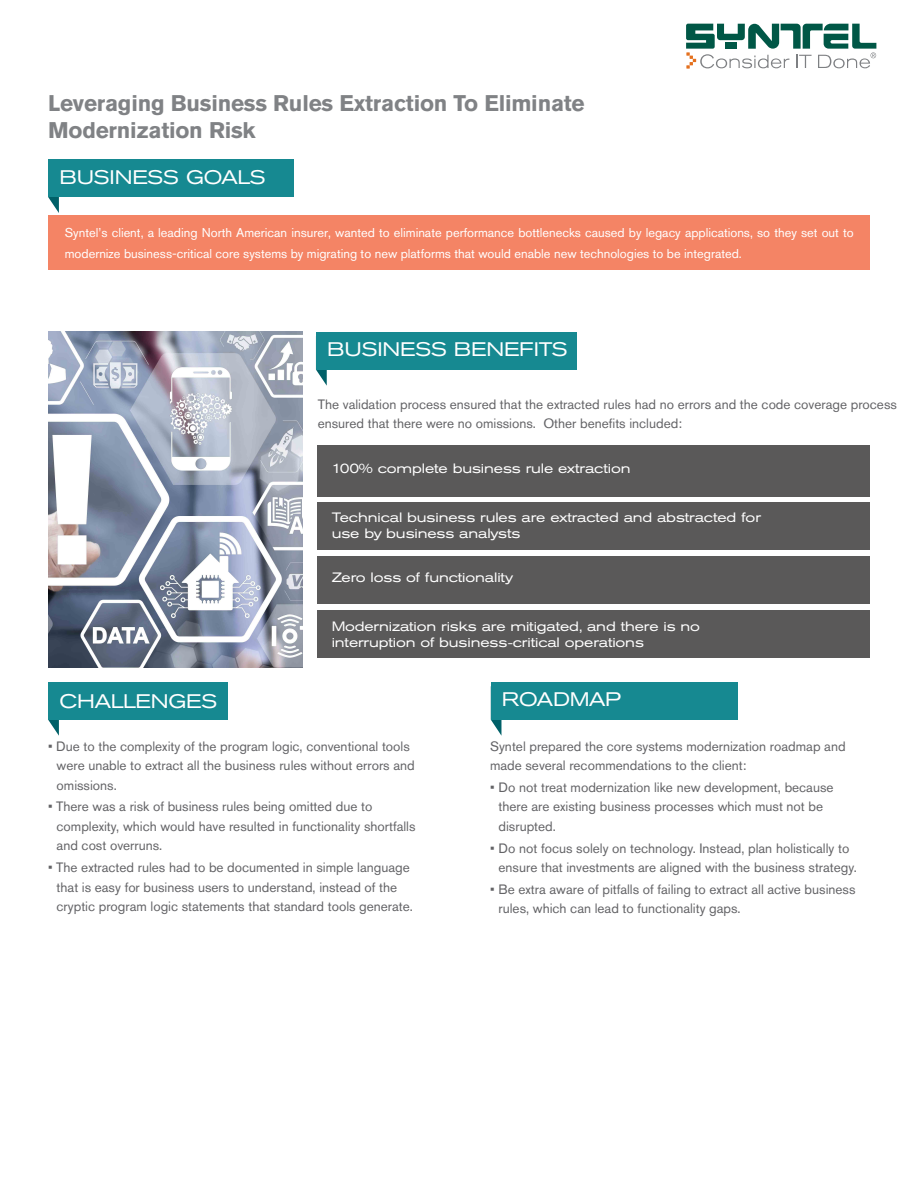
<style>
.page{position:relative;width:918px;height:1188px;background:#fff}
.page>*{position:absolute;margin:0;border:0;box-sizing:border-box;transform-origin:0 0}
.MAIN_ARTICLE_TITLE{font:700 22.5px/27px "Akzidenz Grotesk BQ";letter-spacing:-.01em;color:#808285}
.MAIN_ARTICLE_TITLE-2{font:expanded 19.5px "Akzidenz Grotesk BQ";letter-spacing:-.01em;color:#fff}
.SIDEBAR_BULLET{font:13.5px/19.5px "Akzidenz Grotesk BQ";color:#636366}
.MAIN_ARTICLE_TITLE-3{font:expanded 13.5px/16.2px "Akzidenz Grotesk BQ";letter-spacing:-.01em;color:#fff}
.BODY_TEXT{font:12.75px/21px "Akzidenz Grotesk BQ";color:#fff}
</style>
<div class="page">
<img style="left:48px;top:332px;width:255px;height:335px">
<svg style="left:686px;top:24px;width:190px;height:45px"></svg>
<svg style="left:48px;top:720px;width:11px;height:16px"></svg>
<div style="left:48px;top:682px;width:180px;height:38px;background:#168991"></div>
<svg style="left:491px;top:720px;width:10px;height:15px"></svg>
<div style="left:491px;top:682px;width:247px;height:38px;background:#168991"></div>
<div style="left:48px;top:215px;width:821px;height:55px;background:#f48465"></div>
<svg style="left:48px;top:197px;width:11px;height:16px"></svg>
<div style="left:48px;top:159px;width:245px;height:38px;background:#168991"></div>
<svg style="left:316px;top:370px;width:11px;height:16px"></svg>
<div style="left:316px;top:332px;width:261px;height:38px;background:#168991"></div>
<div style="left:317px;top:445px;width:552px;height:52px;background:#5a5959"></div>
<div style="left:317px;top:502px;width:552px;height:48px;background:#5a5959"></div>
<div style="left:317px;top:610px;width:552px;height:48px;background:#5a5959"></div>
<div style="left:317px;top:556px;width:552px;height:48px;background:#5a5959"></div>
<p class="MAIN_ARTICLE_TITLE" style="left:48px;top:89px;width:538px">Leveraging Business Rules Extraction To Eliminate<br>Modernization Risk</p>
<p class="MAIN_ARTICLE_TITLE-2" style="left:59px;top:165px;width:208px">BUSINESS GOALS</p>
<p class="BODY_TEXT" style="left:65px;top:222px;width:791px">Syntel’s client, a leading North American insurer, wanted to eliminate performance bottlenecks caused by legacy applications, so they set out to modernize business-critical core systems by migrating to new platforms that would enable new technologies to be integrated.</p>
<p class="MAIN_ARTICLE_TITLE-2" style="left:327px;top:338px;width:242px">BUSINESS BENEFITS</p>
<p class="SIDEBAR_BULLET" style="left:318px;top:394px;width:581px">The validation process ensured that the extracted rules had no errors and the code coverage process ensured that there were no omissions. Other benefits included:</p>
<p class="MAIN_ARTICLE_TITLE-3" style="left:332px;top:460px;width:300px">100% complete business rule extraction</p>
<p class="MAIN_ARTICLE_TITLE-3" style="left:332px;top:509px;width:431px">Technical business rules are extracted and abstracted for use by business analysts</p>
<p class="MAIN_ARTICLE_TITLE-3" style="left:332px;top:569px;width:183px">Zero loss of functionality</p>
<p class="MAIN_ARTICLE_TITLE-2" style="left:59px;top:690px;width:159px">CHALLENGES</p>
<p class="MAIN_ARTICLE_TITLE-3" style="left:332px;top:618px;width:370px">Modernization risks are mitigated, and there is no interruption of business-critical operations</p>
<p class="MAIN_ARTICLE_TITLE-2" style="left:502px;top:688px;width:121px">ROADMAP</p>
<p class="SIDEBAR_BULLET" style="left:57px;top:736px;width:360px;text-indent:-9px">• Due to the complexity of the program logic, conventional tools were unable to extract all the business rules without errors and omissions.</p>
<p class="SIDEBAR_BULLET" style="left:57px;top:797px;width:360px;text-indent:-9px">• There was a risk of business rules being omitted due to complexity, which would have resulted in functionality shortfalls and cost overruns.</p>
<p class="SIDEBAR_BULLET" style="left:57px;top:858px;width:358px;text-indent:-9px">• The extracted rules had to be documented in simple language that is easy for business users to understand, instead of the cryptic program logic statements that standard tools generate.</p>
<p class="SIDEBAR_BULLET" style="left:490px;top:736px;width:357px">Syntel prepared the core systems modernization roadmap and made several recommendations to the client:</p>
<p class="SIDEBAR_BULLET" style="left:499px;top:777px;width:337px;text-indent:-9px">• Do not treat modernization like new development, because there are existing business processes which must not be disrupted.</p>
<p class="SIDEBAR_BULLET" style="left:499px;top:838px;width:360px;text-indent:-9px">• Do not focus solely on technology. Instead, plan holistically to ensure that investments are aligned with the business strategy.</p>
<p class="SIDEBAR_BULLET" style="left:499px;top:879px;width:358px;text-indent:-9px">• Be extra aware of pitfalls of failing to extract all active business rules, which can lead to functionality gaps.</p>
</div>
